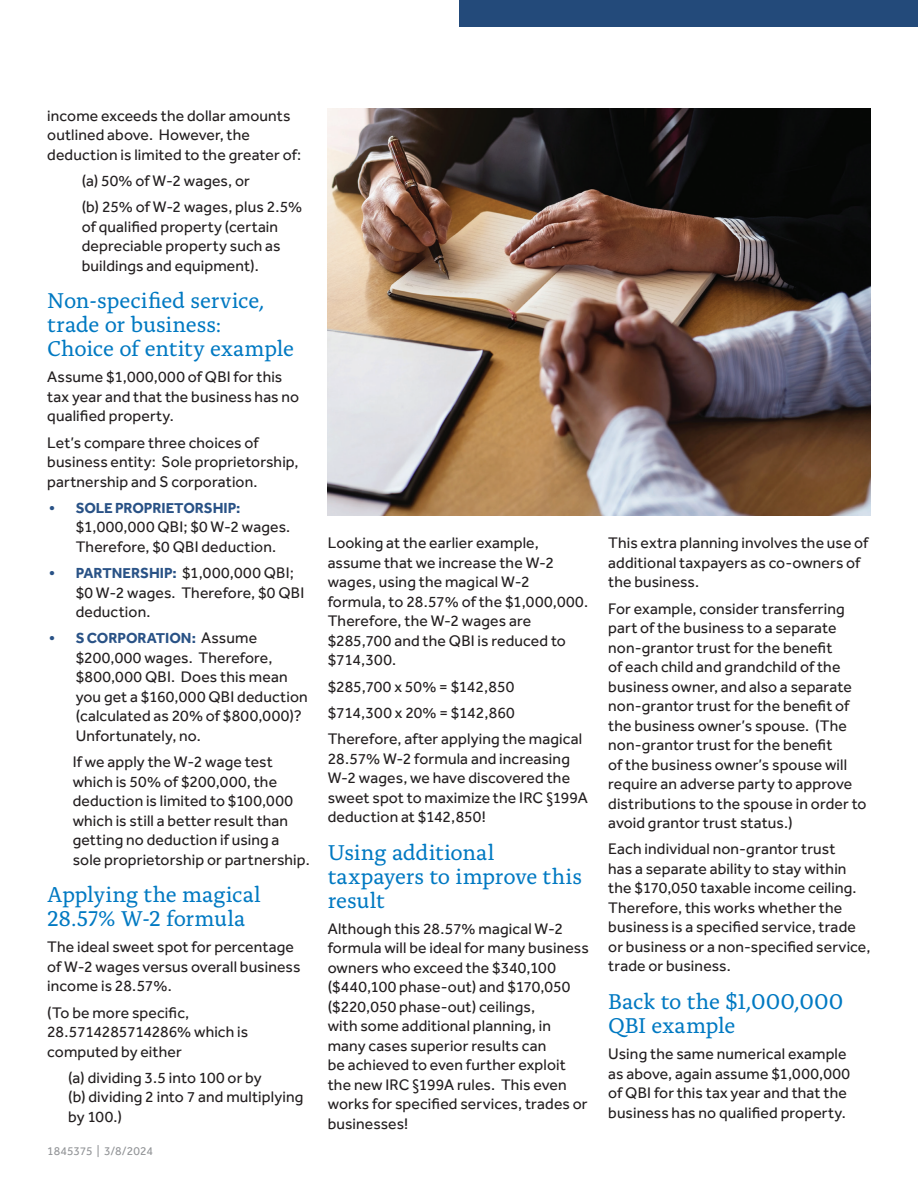
<style>
.page{position:relative;width:918px;height:1188px;background:#fff}
.page>*{position:absolute;margin:0;border:0;box-sizing:border-box;transform-origin:0 0}
.body_effra_10_12{font:22.5px/24px "Alda Pro";letter-spacing:-.005em;color:#0079c2}
.body_effra_10_12-2{font:15.75px/19.5px "Effra Pro";letter-spacing:.01em;color:#231f20}
.t1{font:700 15px "Effra Pro";letter-spacing:-.005em;color:#295286}
.Body_New{font:12px "Effra Pro";letter-spacing:-.005em;color:#939598}
.s1{font-weight:700;font-size:15px;color:#295286}
.s2{font-weight:400;font-size:15.75px;color:#231f20}
</style>
<div class="page">
<img style="left:328px;top:108px;width:543px;height:407px">
<div style="left:459px;top:0;width:459px;height:27px;background:#234a7a"></div>
<p class="body_effra_10_12-2" style="left:47px;top:105px;width:255px">income exceeds the dollar amounts outlined above. However, the deduction is limited to the greater of:</p>
<p class="body_effra_10_12-2" style="left:82px;top:171px;width:170px">(a) 50% of W-2 wages, or</p>
<p class="body_effra_10_12-2" style="left:82px;top:197px;width:222px">(b) 25% of W-2 wages, plus 2.5% of qualified property (certain depreciable property such as buildings and equipment).</p>
<p class="body_effra_10_12" style="left:47px;top:287px;width:219px">Non-specified service, trade or business:</p>
<p class="body_effra_10_12" style="left:47px;top:335px;width:248px">Choice of entity example</p>
<p class="body_effra_10_12-2" style="left:47px;top:367px;width:253px">Assume $1,000,000 of QBI for this tax year and that the business has no qualified property.</p>
<p class="body_effra_10_12-2" style="left:47px;top:432px;width:253px">Let’s compare three choices of business entity: Sole proprietorship, partnership and S corporation.</p>
<p class="t1" style="left:49px;top:499px;width:193px">• SOLE PROPRIETORSHIP:</p>
<p class="body_effra_10_12-2" style="left:76px;top:517px;width:216px">$1,000,000 QBI; $0 W-2 wages.<br>Therefore, $0 QBI deduction.</p>
<p class="body_effra_10_12-2" style="left:76px;top:563px;width:230px;text-indent:-27px"><span class="s1">• PARTNERSHIP:</span> $1,000,000 QBI; $0 W-2 wages. Therefore, $0 QBI deduction.</p>
<p class="t1" style="left:49px;top:629px;width:210px">• S CORPORATION: <span class="s2">Assume</span></p>
<p class="body_effra_10_12-2" style="left:76px;top:648px;width:233px">$200,000 wages. Therefore, $800,000 QBI. Does this mean you get a $160,000 QBI deduction (calculated as 20% of $800,000)?<br>Unfortunately, no.</p>
<p class="body_effra_10_12-2" style="left:73px;top:752px;width:238px">If we apply the W-2 wage test which is 50% of $200,000, the deduction is limited to $100,000 which is still a better result than getting no deduction if using a sole proprietorship or partnership.</p>
<p class="body_effra_10_12" style="left:47px;top:881px;width:215px">Applying the magical<br>28.57% W-2 formula</p>
<p class="body_effra_10_12-2" style="left:47px;top:937px;width:255px">The ideal sweet spot for percentage of W-2 wages versus overall business income is 28.57%.</p>
<p class="body_effra_10_12-2" style="left:47px;top:1002px;width:202px">(To be more specific,<br>28.5714285714286% which is computed by either</p>
<p class="body_effra_10_12-2" style="left:68px;top:1068px;width:195px">(a) dividing 3.5 into 100 or by</p>
<p class="body_effra_10_12-2" style="left:68px;top:1087px;width:237px">(b) dividing 2 into 7 and multiplying by 100.)</p>
<p class="Body_New" style="left:47px;top:1144px;width:107px">1845375 | 3/8/2024</p>
<p class="body_effra_10_12-2" style="left:328px;top:533px;width:262px">Looking at the earlier example, assume that we increase the W-2 wages, using the magical W-2 formula, to 28.57% of the $1,000,000.<br>Therefore, the W-2 wages are $285,700 and the QBI is reduced to $714,300.</p>
<p class="body_effra_10_12-2" style="left:328px;top:676px;width:188px">$285,700 x 50% = $142,850</p>
<p class="body_effra_10_12-2" style="left:328px;top:703px;width:189px">$714,300 x 20% = $142,860</p>
<p class="body_effra_10_12-2" style="left:328px;top:729px;width:262px">Therefore, after applying the magical 28.57% W-2 formula and increasing W-2 wages, we have discovered the sweet spot to maximize the IRC §199A deduction at $142,850!</p>
<p class="body_effra_10_12" style="left:328px;top:838px;width:256px">Using additional taxpayers to improve this result</p>
<p class="body_effra_10_12-2" style="left:328px;top:919px;width:263px">Although this 28.57% magical W-2 formula will be ideal for many business owners who exceed the $340,100 ($440,100 phase-out) and $170,050 ($220,050 phase-out) ceilings,<br>with some additional planning, in many cases superior results can<br>be achieved to even further exploit the new IRC §199A rules. This even works for specified services, trades or businesses!</p>
<p class="body_effra_10_12-2" style="left:608px;top:533px;width:262px">This extra planning involves the use of additional taxpayers as co-owners of the business.</p>
<p class="body_effra_10_12-2" style="left:608px;top:598px;width:260px">For example, consider transferring part of the business to a separate non-grantor trust for the benefit<br>of each child and grandchild of the business owner, and also a separate non-grantor trust for the benefit of the business owner’s spouse. (The non-grantor trust for the benefit<br>of the business owner’s spouse will require an adverse party to approve distributions to the spouse in order to avoid grantor trust status.)</p>
<p class="body_effra_10_12-2" style="left:608px;top:839px;width:264px">Each individual non-grantor trust<br>has a separate ability to stay within the $170,050 taxable income ceiling.<br>Therefore, this works whether the business is a specified service, trade or business or a non-specified service, trade or business.</p>
<p class="body_effra_10_12" style="left:608px;top:988px;width:237px">Back to the $1,000,000<br>QBI example</p>
<p class="body_effra_10_12-2" style="left:608px;top:1044px;width:243px">Using the same numerical example as above, again assume $1,000,000 of QBI for this tax year and that the business has no qualified property.</p>
</div>
